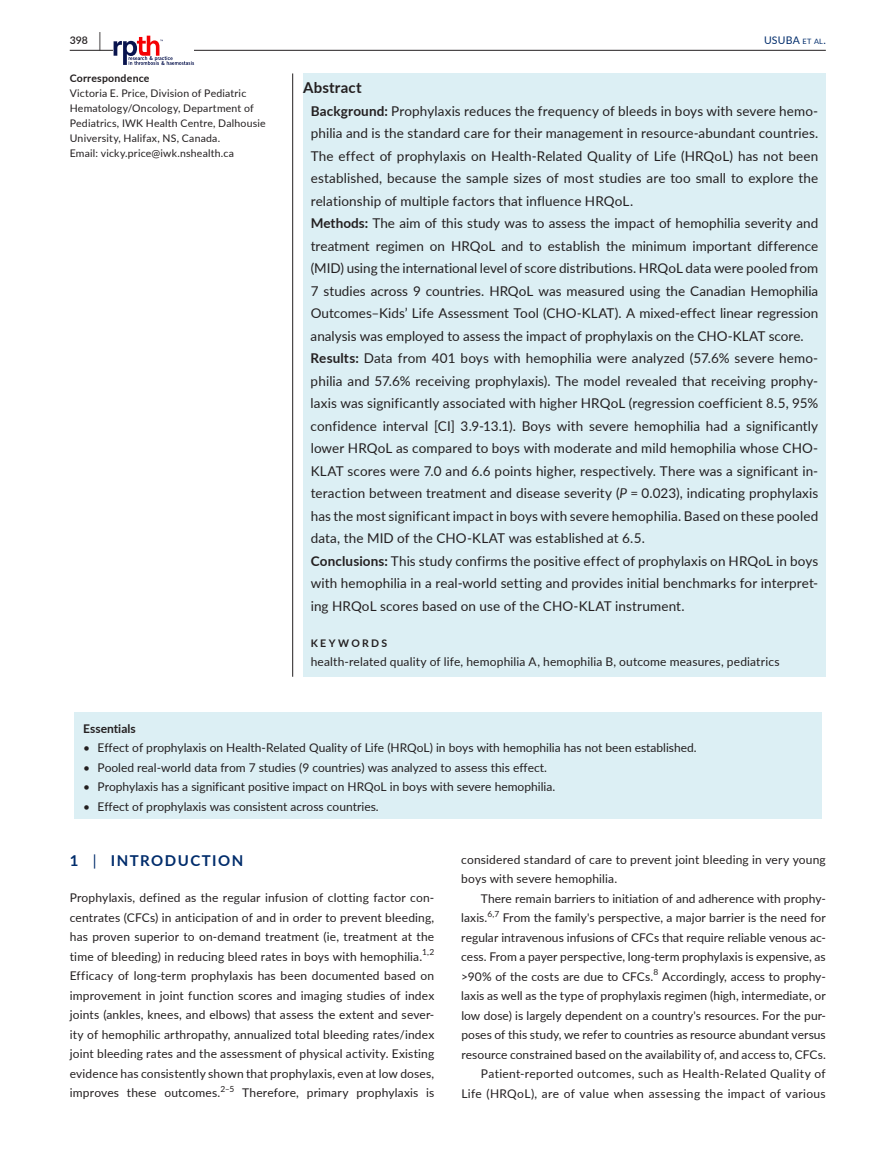
<style>
.page{position:relative;width:893px;height:1174px;background:#fff}
.page>*{position:absolute;margin:0;border:0;box-sizing:border-box;transform-origin:0 0}
.t1{font:700 15px "Lato";letter-spacing:.1em;color:#002c6b}
.t2{font:700 15px "Lato";letter-spacing:.015em;color:#231f20}
.t3{font:13.5px/22.5px "Lato";letter-spacing:.01em;color:#231f20}
.t4{font:12px/19.5px "Lato";letter-spacing:.005em;color:#231f20;text-align:justify}
.t5{font:700 12px "Lato";color:#231f20}
.t6{font:10.5px/15px "Lato";letter-spacing:.02em;color:#231f20}
.t7{font:700 10.5px "Lato";letter-spacing:.02em;color:#231f20}
.t8{font:10.5px "Lato";letter-spacing:.015em;color:#002c6b}
.t9{font:700 10.5px "Lato";letter-spacing:.22em;color:#231f20}
.t10{font:600 10.5px "Lato";color:#231f20}
.t11{font:8.4px "Lato";color:#231f20}
.s1{font-size:19.5px}
.s2{font-size:7.35px}
.s3{font-weight:700}
.s4{font-style:italic}
.s5{font-weight:400}
</style>
<div class="page">
<hr style="left:70px;top:50px;width:756px;height:1px;background:#231f20">
<svg style="left:114px;top:36px;width:80px;height:29px"></svg>
<div style="left:303px;top:73px;width:523px;height:603px;background:#dceff4"></div>
<hr style="left:292px;top:73px;width:1px;height:603px;background:#231f20">
<div style="left:74px;top:712px;width:747px;height:32px;background:#dceff4"></div>
<div style="left:74px;top:733px;width:747px;height:30px;background:#dceff4"></div>
<div style="left:74px;top:752px;width:747px;height:31px;background:#dceff4"></div>
<div style="left:74px;top:772px;width:747px;height:30px;background:#dceff4"></div>
<div style="left:74px;top:791px;width:747px;height:27px;background:#dceff4"></div>
<p class="t10" style="left:70px;top:33px;width:33px">398 <span class="s1">|</span></p>
<p class="t8" style="left:764px;top:33px;width:63px">USUBA <span class="s2">et al</span>.</p>
<p class="t7" style="left:70px;top:70px;width:81px">Correspondence</p>
<p class="t6" style="left:70px;top:85px;width:197px">Victoria E. Price, Division of Pediatric Hematology/Oncology, Department of Pediatrics, IWK Health Centre, Dalhousie University, Halifax, NS, Canada.<br>Email: vicky.price@iwk.nshealth.ca</p>
<p class="t2" style="left:303px;top:77px;width:60px">Abstract</p>
<p class="t3" style="left:311px;top:99px;width:509px"><span class="s3">Background:</span> Prophylaxis reduces the frequency of bleeds in boys with severe hemo&shy;philia and is the standard care for their management in resource‐abundant countries.<br>The effect of prophylaxis on Health‐Related Quality of Life (HRQoL) has not been established, because the sample sizes of most studies are too small to explore the relationship of multiple factors that influence HRQoL.<br><span class="s3">Methods:</span> The aim of this study was to assess the impact of hemophilia severity and treatment regimen on HRQoL and to establish the minimum important difference (MID) using the international level of score distributions. HRQoL data were pooled from 7 studies across 9 countries. HRQoL was measured using the Canadian Hemophilia Outcomes–Kids’ Life Assessment Tool (CHO‐KLAT). A mixed‐effect linear regression analysis was employed to assess the impact of prophylaxis on the CHO‐KLAT score.<br><span class="s3">Results:</span> Data from 401 boys with hemophilia were analyzed (57.6% severe hemo&shy;philia and 57.6% receiving prophylaxis). The model revealed that receiving prophy&shy;laxis was significantly associated with higher HRQoL (regression coefficient 8.5, 95% confidence interval [CI] 3.9‐13.1). Boys with severe hemophilia had a significantly lower HRQoL as compared to boys with moderate and mild hemophilia whose CHO‐ KLAT scores were 7.0 and 6.6 points higher, respectively. There was a significant in&shy;teraction between treatment and disease severity (<span class="s4">P</span> = 0.023), indicating prophylaxis has the most significant impact in boys with severe hemophilia. Based on these pooled data, the MID of the CHO‐KLAT was established at 6.5.<br><span class="s3">Conclusions:</span> This study confirms the positive effect of prophylaxis on HRQoL in boys with hemophilia in a real‐world setting and provides initial benchmarks for interpret&shy;ing HRQoL scores based on use of the CHO‐KLAT instrument.</p>
<p class="t9" style="left:311px;top:635px;width:78px">KEYWORDS</p>
<p class="t4" style="left:311px;top:651px;width:470px">health‐related quality of life, hemophilia A, hemophilia B, outcome measures, pediatrics</p>
<p class="t5" style="left:83px;top:719px;width:54px">Essentials</p>
<p class="t4" style="left:83px;top:737px;width:615px">• Effect of prophylaxis on Health‐Related Quality of Life (HRQoL) in boys with hemophilia has not been established.</p>
<p class="t4" style="left:83px;top:757px;width:465px">• Pooled real‐world data from 7 studies (9 countries) was analyzed to assess this effect.</p>
<p class="t4" style="left:83px;top:776px;width:473px">• Prophylaxis has a significant positive impact on HRQoL in boys with severe hemophilia.</p>
<p class="t4" style="left:83px;top:796px;width:297px">• Effect of prophylaxis was consistent across countries.</p>
<p class="t1" style="left:70px;top:849px;width:175px">1 <span class="s5">|</span> INTRODUCTION</p>
<p class="t4" style="left:70px;top:887px;width:366px">Prophylaxis, defined as the regular infusion of clotting factor con&shy;centrates (CFCs) in anticipation of and in order to prevent bleeding, has proven superior to on‐demand treatment (ie, treatment at the time of bleeding) in reducing bleed rates in boys with hemophilia.</p>
<p class="t11" style="left:422px;top:946px;width:14px">1,2</p>
<p class="t4" style="left:70px;top:965px;width:366px">Efficacy of long‐term prophylaxis has been documented based on improvement in joint function scores and imaging studies of index joints (ankles, knees, and elbows) that assess the extent and sever&shy;ity of hemophilic arthropathy, annualized total bleeding rates/index joint bleeding rates and the assessment of physical activity. Existing evidence has consistently shown that prophylaxis, even at low doses, improves these outcomes.<sup>2‒5</sup> Therefore, primary prophylaxis is</p>
<p class="t4" style="left:461px;top:849px;width:366px">considered standard of care to prevent joint bleeding in very young boys with severe hemophilia.</p>
<p class="t4" style="left:461px;top:888px;width:366px;text-indent:20px">There remain barriers to initiation of and adherence with prophy&shy;laxis.</p>
<p class="t11" style="left:487px;top:907px;width:13px">6,7</p>
<p class="t4" style="left:461px;top:907px;width:366px;text-indent:41px">From the family's perspective, a major barrier is the need for regular intravenous infusions of CFCs that require reliable venous ac&shy;cess. From a payer perspective, long‐term prophylaxis is expensive, as &gt;90% of the costs are due to CFCs.</p>
<p class="t11" style="left:654px;top:966px;width:6px">8</p>
<p class="t4" style="left:461px;top:966px;width:366px;text-align:right">Accordingly, access to prophy-<br>laxis as well as the type of prophylaxis regimen (high, intermediate, or low dose) is largely dependent on a country's resources. For the pur&shy;poses of this study, we refer to countries as resource abundant versus resource constrained based on the availability of, and access to, CFCs.<br>Patient‐reported outcomes, such as Health‐Related Quality of Life (HRQoL), are of value when assessing the impact of various</p>
</div>
